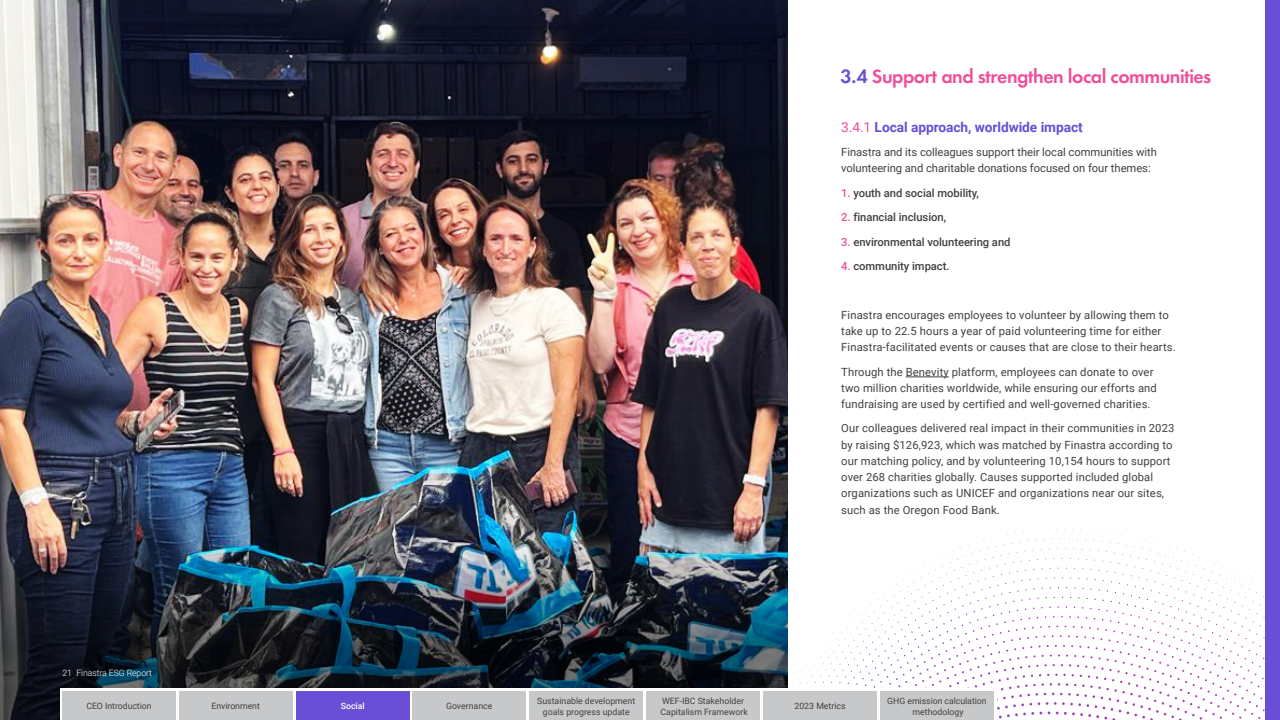
<style>
.page{position:relative;width:1280px;height:720px;background:#fff}
.page>*{position:absolute;margin:0;border:0;box-sizing:border-box;transform-origin:0 0}
.t1{font:600 20px "Futura EF";letter-spacing:-.025em;color:#f04e98}
.t2{font:700 13.75px "Roboto";letter-spacing:-.005em;color:#694ed6}
.t3{font:11.25px/16.2px "Roboto";letter-spacing:.01em;color:#414141}
.t4{font:500 11.25px "Roboto";letter-spacing:-.005em;color:#414141}
.t5{font:8.75px/11.2px "Roboto";color:#414141;text-align:center}
.t6{font:300 8.75px "Roboto";letter-spacing:-.01em;color:#fff}
.t7{font:500 8.75px "Roboto";letter-spacing:-.005em;color:#fff}
.s1{color:#694ed6}
.s2{font-weight:400;color:#f04e98}
.s3{color:#f04e98}
</style>
<div class="page">
<svg style="left:1010px;top:519px;width:115px;height:7px"></svg>
<img style="left:0;top:0;width:788px;height:476px">
<img style="left:0;top:476px;width:788px;height:244px">
<div style="left:1265px;top:0;width:15px;height:720px;background:#694ed6"></div>
<hr style="left:906px;top:377px;width:43px;height:1px;background:#414141">
<svg style="left:60px;top:689px;width:934px;height:31px"></svg>
<div style="left:62px;top:692px;width:114px;height:28px;background:#c7c8ca"></div>
<div style="left:179px;top:692px;width:113px;height:28px;background:#c7c8ca"></div>
<div style="left:413px;top:692px;width:113px;height:28px;background:#c7c8ca"></div>
<div style="left:530px;top:692px;width:113px;height:28px;background:#c7c8ca"></div>
<div style="left:647px;top:692px;width:113px;height:28px;background:#c7c8ca"></div>
<div style="left:764px;top:692px;width:113px;height:28px;background:#c7c8ca"></div>
<div style="left:880px;top:692px;width:114px;height:28px;background:#c7c8ca"></div>
<div style="left:296px;top:692px;width:113px;height:28px;background:#694ed6"></div>
<h1 class="t1" style="left:841px;top:65px;width:372px"><span class="s1">3.4</span> Support and strengthen local communities</h1>
<p class="t2" style="left:841px;top:117px;width:243px"><span class="s2">3.4.1</span> Local approach, worldwide impact</p>
<p class="t3" style="left:841px;top:144px;width:317px">Finastra and its colleagues support their local communities with volunteering and charitable donations focused on four themes:</p>
<p class="t4" style="left:841px;top:185px;width:139px"><span class="s3">1.</span> youth and social mobility,</p>
<p class="t4" style="left:841px;top:209px;width:106px"><span class="s3">2.</span> financial inclusion,</p>
<p class="t4" style="left:841px;top:234px;width:171px"><span class="s3">3.</span> environmental volunteering and</p>
<p class="t4" style="left:841px;top:258px;width:110px"><span class="s3">4.</span> community impact.</p>
<p class="t3" style="left:841px;top:306px;width:336px">Finastra encourages employees to volunteer by allowing them to take up to 22.5 hours a year of paid volunteering time for either<br>Finastra-facilitated events or causes that are close to their hearts.</p>
<p class="t3" style="left:841px;top:363px;width:317px">Through the Benevity platform, employees can donate to over two million charities worldwide, while ensuring our efforts and fundraising are used by certified and well-governed charities.</p>
<p class="t3" style="left:841px;top:420px;width:335px">Our colleagues delivered real impact in their communities in 2023 by raising $126,923, which was matched by Finastra according to our matching policy, and by volunteering 10,154 hours to support over 268 charities globally. Causes supported included global organizations such as UNICEF and organizations near our sites, such as the Oregon Food Bank.</p>
<p class="t6" style="left:62px;top:667px;width:91px">21 Finastra ESG Report</p>
<p class="t5" style="left:86px;top:700px;width:67px">CEO Introduction</p>
<p class="t5" style="left:212px;top:700px;width:50px">Environment</p>
<p class="t5" style="left:446px;top:700px;width:48px">Governance</p>
<p class="t5" style="left:537px;top:694px;width:100px">Sustainable development goals progress update</p>
<p class="t5" style="left:661px;top:694px;width:89px;text-align:left">WEF-IBC Stakeholder<br>Capitalism Framework</p>
<p class="t5" style="left:794px;top:700px;width:53px">2023 Metrics</p>
<p class="t5" style="left:887px;top:694px;width:101px">GHG emission calculation methodology</p>
<p class="t7" style="left:328px;top:700px;width:51px">The S in ESG</p>
<p class="t7" style="left:341px;top:700px;width:25px">Social</p>
</div>
